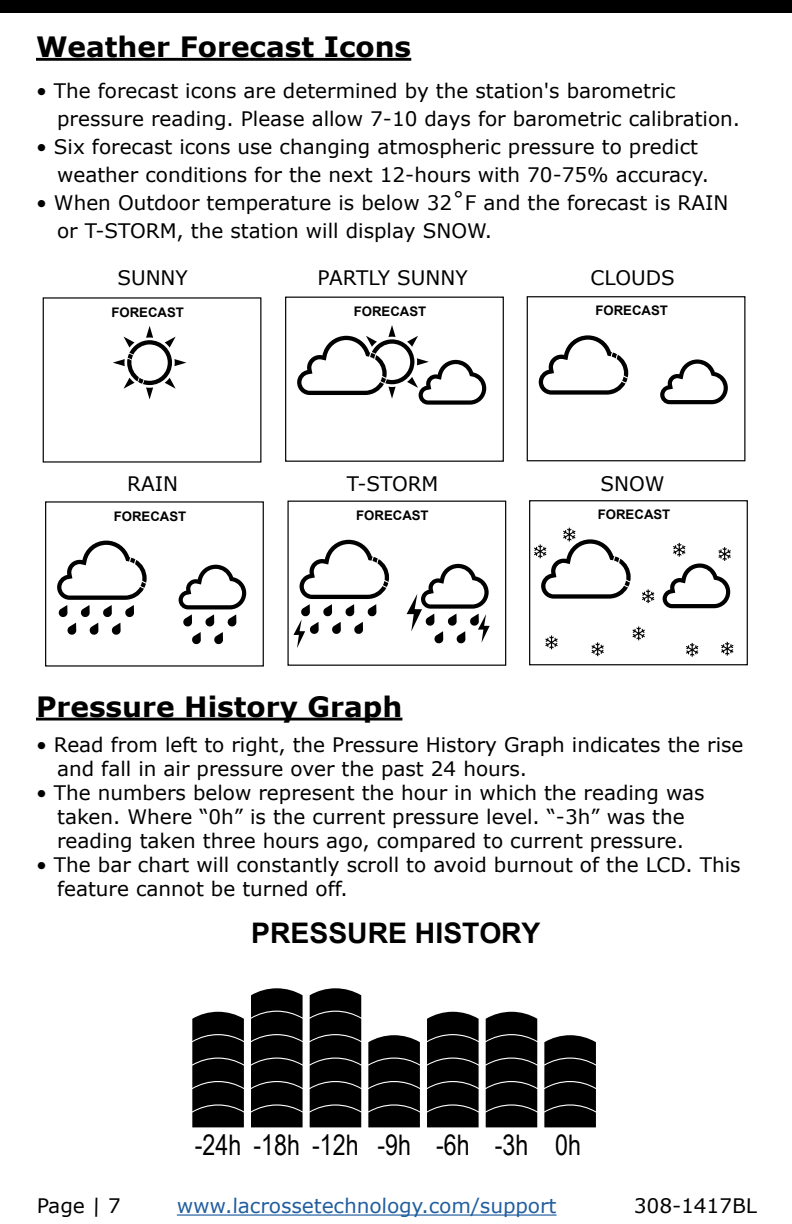
<style>
.page{position:relative;width:792px;height:1224px;background:#fff}
.page>*{position:absolute;margin:0;border:0;box-sizing:border-box;transform-origin:0 0}
.t1{font:28.4px "Arial Narrow";color:#000}
.t2{font:700 28.4px "Arial";color:#000}
.t3{font:700 28px "Verdana";color:#000}
.t4{font:20px/24px "Verdana";color:#000}
.t5{font:20px "Verdana";color:#215e9e}
.t6{font:700 13.2px "Arial";color:#000}
</style>
<div class="page">
<div style="left:0;top:0;width:792px;height:13px;background:#000"></div>
<hr style="left:177px;top:1214px;width:380px;height:2px;background:#215e9e">
<hr style="left:36px;top:58px;width:375px;height:3px;background:#000">
<svg style="left:113px;top:326px;width:73px;height:73px"></svg>
<svg style="left:297px;top:325px;width:189px;height:80px"></svg>
<div style="left:285px;top:297px;width:219px;height:165px;border:1px solid #000"></div>
<svg style="left:539px;top:335px;width:89px;height:60px"></svg>
<svg style="left:660px;top:359px;width:68px;height:45px"></svg>
<div style="left:527px;top:296px;width:218px;height:165px;border:1px solid #000"></div>
<svg style="left:57px;top:541px;width:90px;height:94px"></svg>
<svg style="left:179px;top:565px;width:67px;height:80px"></svg>
<div style="left:45px;top:501px;width:219px;height:166px;border:1px solid #000"></div>
<svg style="left:293px;top:540px;width:96px;height:108px"></svg>
<svg style="left:407px;top:564px;width:83px;height:80px"></svg>
<div style="left:287px;top:501px;width:219px;height:165px;border:1px solid #000"></div>
<svg style="left:721px;top:642px;width:13px;height:14px"></svg>
<svg style="left:686px;top:643px;width:12px;height:14px"></svg>
<svg style="left:642px;top:589px;width:12px;height:14px"></svg>
<svg style="left:632px;top:627px;width:13px;height:13px"></svg>
<svg style="left:545px;top:636px;width:13px;height:13px"></svg>
<svg style="left:591px;top:642px;width:13px;height:14px"></svg>
<svg style="left:534px;top:528px;width:97px;height:71px"></svg>
<svg style="left:663px;top:543px;width:68px;height:65px"></svg>
<div style="left:529px;top:500px;width:219px;height:165px;border:1px solid #000"></div>
<hr style="left:36px;top:718px;width:366px;height:3px;background:#000">
<svg style="left:192px;top:1012px;width:52px;height:115px;background:#101010"></svg>
<svg style="left:251px;top:988px;width:52px;height:139px;background:#111"></svg>
<svg style="left:310px;top:988px;width:51px;height:139px;background:#0f0f0f"></svg>
<svg style="left:368px;top:1035px;width:52px;height:92px;background:#121212"></svg>
<svg style="left:427px;top:1012px;width:52px;height:115px;background:#101010"></svg>
<svg style="left:486px;top:1012px;width:51px;height:115px;background:#0e0e0e"></svg>
<svg style="left:544px;top:1035px;width:52px;height:92px;background:#121212"></svg>
<h2 class="t3" style="left:36px;top:27px;width:377px">Weather Forecast Icons</h2>
<p class="t4" style="left:57px;top:77px;width:685px;line-height:28px;text-indent:-21px">• The forecast icons are determined by the station's barometric pressure reading. Please allow 7-10 days for barometric calibration.</p>
<p class="t4" style="left:57px;top:133px;width:653px;line-height:28px;text-indent:-21px">• Six forecast icons use changing atmospheric pressure to predict weather conditions for the next 12-hours with 70-75% accuracy.</p>
<p class="t4" style="left:57px;top:189px;width:673px;line-height:28px;text-indent:-21px">• When Outdoor temperature is below 32˚F and the forecast is RAIN or T-STORM, the station will display SNOW.</p>
<p class="t4" style="left:117px;top:265px;width:72px">SUNNY</p>
<p class="t4" style="left:317px;top:265px;width:152px">PARTLY SUNNY</p>
<p class="t4" style="left:590px;top:265px;width:86px">CLOUDS</p>
<p class="t6" style="left:111px;top:303px;width:74px">FORECAST</p>
<p class="t6" style="left:354px;top:302px;width:74px">FORECAST</p>
<p class="t6" style="left:595px;top:302px;width:74px">FORECAST</p>
<p class="t4" style="left:127px;top:471px;width:52px">RAIN</p>
<p class="t4" style="left:347px;top:471px;width:93px">T-STORM</p>
<p class="t4" style="left:601px;top:471px;width:66px">SNOW</p>
<p class="t6" style="left:114px;top:507px;width:74px">FORECAST</p>
<p class="t6" style="left:356px;top:506px;width:74px">FORECAST</p>
<p class="t6" style="left:598px;top:506px;width:74px">FORECAST</p>
<h2 class="t3" style="left:36px;top:687px;width:368px">Pressure History Graph</h2>
<p class="t4" style="left:57px;top:732px;width:688px;text-indent:-21px">• Read from left to right, the Pressure History Graph indicates the rise and fall in air pressure over the past 24 hours.</p>
<p class="t4" style="left:36px;top:780px;width:670px;text-align:center">• The numbers below represent the hour in which the reading was taken. Where “0h” is the current pressure level. “-3h” was the reading taken three hours ago, compared to current pressure.</p>
<p class="t4" style="left:57px;top:852px;width:685px;text-indent:-21px">• The bar chart will constantly scroll to avoid burnout of the LCD. This feature cannot be turned off.</p>
<h1 class="t2" style="left:251px;top:914px;width:291px">PRESSURE HISTORY</h1>
<h1 class="t1" style="left:195px;top:1124px;width:388px">-24h -18h -12h -9h -6h -3h 0h</h1>
<p class="t4" style="left:37px;top:1194px;width:86px">Page | 7</p>
<p class="t5" style="left:177px;top:1192px;width:382px">www.lacrossetechnology.com/support</p>
<p class="t4" style="left:634px;top:1194px;width:124px">308-1417BL</p>
</div>
